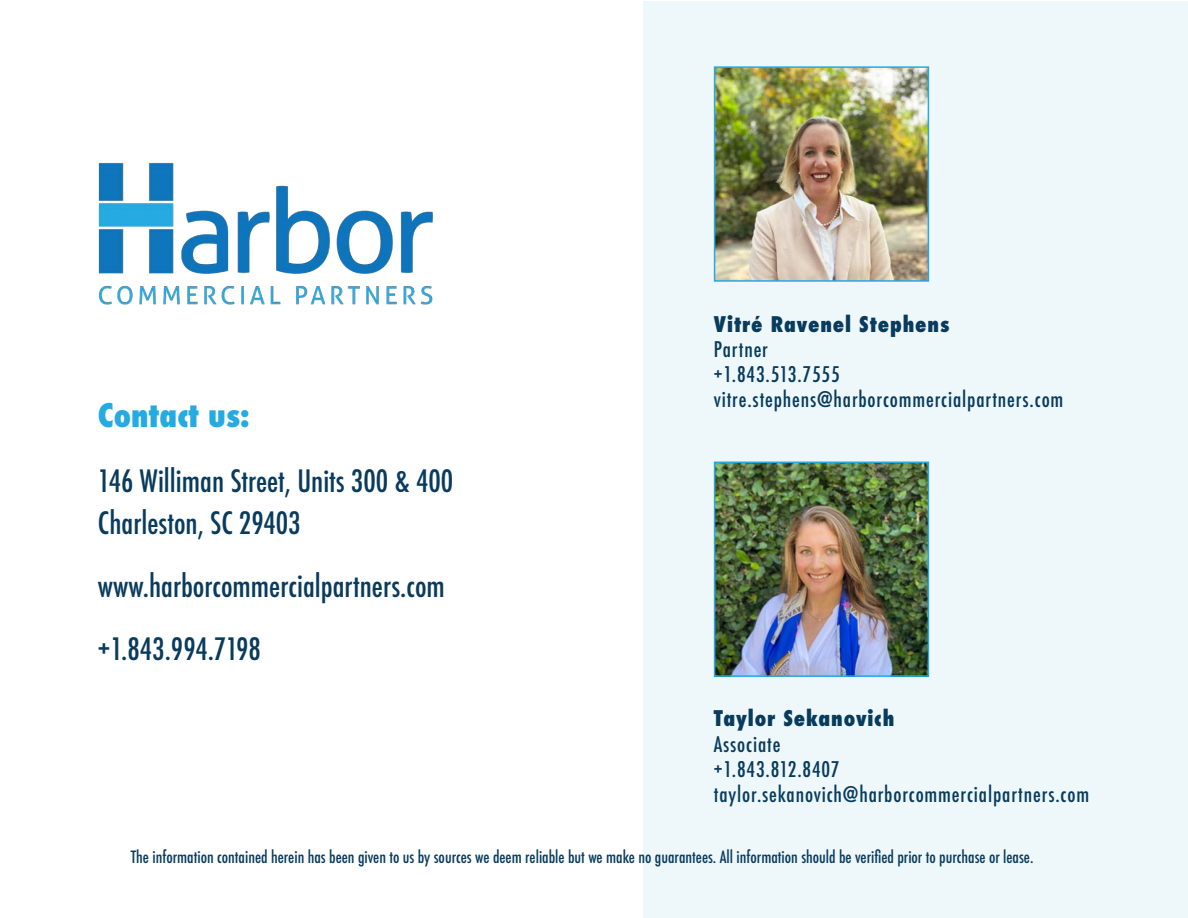
<style>
.page{position:relative;width:1188px;height:918px;background:#fff}
.page>*{position:absolute;margin:0;border:0;box-sizing:border-box;transform-origin:0 0}
.t1{font:800 condensed 31.5px "Futura";color:#25aae1}
.t2{font:500 condensed 30px "Futura";color:#083b5d}
.t3{font:500 condensed 21px "Futura";letter-spacing:.04em;color:#083b5d}
.t4{font:800 condensed 21px "Futura";letter-spacing:.04em;color:#083b5d}
.t5{font:500 condensed 16.5px "Futura";color:#083b5d}
</style>
<div class="page">
<div style="left:644px;top:2px;width:544px;height:916px;background:#eef8fb"></div>
<img style="left:98px;top:163px;width:335px;height:142px">
<img style="left:717px;top:465px;width:209px;height:209px">
<div style="left:714px;top:462px;width:215px;height:215px;border:2px solid #24aae1"></div>
<img style="left:717px;top:69px;width:209px;height:210px">
<div style="left:714px;top:66px;width:215px;height:216px;border:2px solid #24aae1"></div>
<p class="t1" style="left:98px;top:394px;width:153px">Contact us:</p>
<p class="t2" style="left:98px;top:462px;width:357px">146 Williman Street, Units 300 &amp; 400</p>
<p class="t2" style="left:98px;top:504px;width:204px">Charleston, SC 29403</p>
<p class="t2" style="left:98px;top:567px;width:348px">www.harborcommercialpartners.com</p>
<p class="t2" style="left:98px;top:630px;width:165px">+1.843.994.7198</p>
<p class="t4" style="left:714px;top:309px;width:237px">Vitré Ravenel Stephens</p>
<p class="t3" style="left:714px;top:336px;width:56px">Partner</p>
<p class="t3" style="left:714px;top:361px;width:128px">+1.843.513.7555</p>
<p class="t3" style="left:714px;top:386px;width:351px">vitre.stephens@harborcommercialpartners.com</p>
<p class="t4" style="left:714px;top:704px;width:182px">Taylor Sekanovich</p>
<p class="t3" style="left:714px;top:730px;width:68px">Associate</p>
<p class="t3" style="left:714px;top:756px;width:127px">+1.843.812.8407</p>
<p class="t3" style="left:714px;top:781px;width:377px">taylor.sekanovich@harborcommercialpartners.com</p>
<p class="t5" style="left:131px;top:847px;width:904px">The information contained herein has been given to us by sources we deem reliable but we make no guarantees. All information should be verified prior to purchase or lease.</p>
</div>
